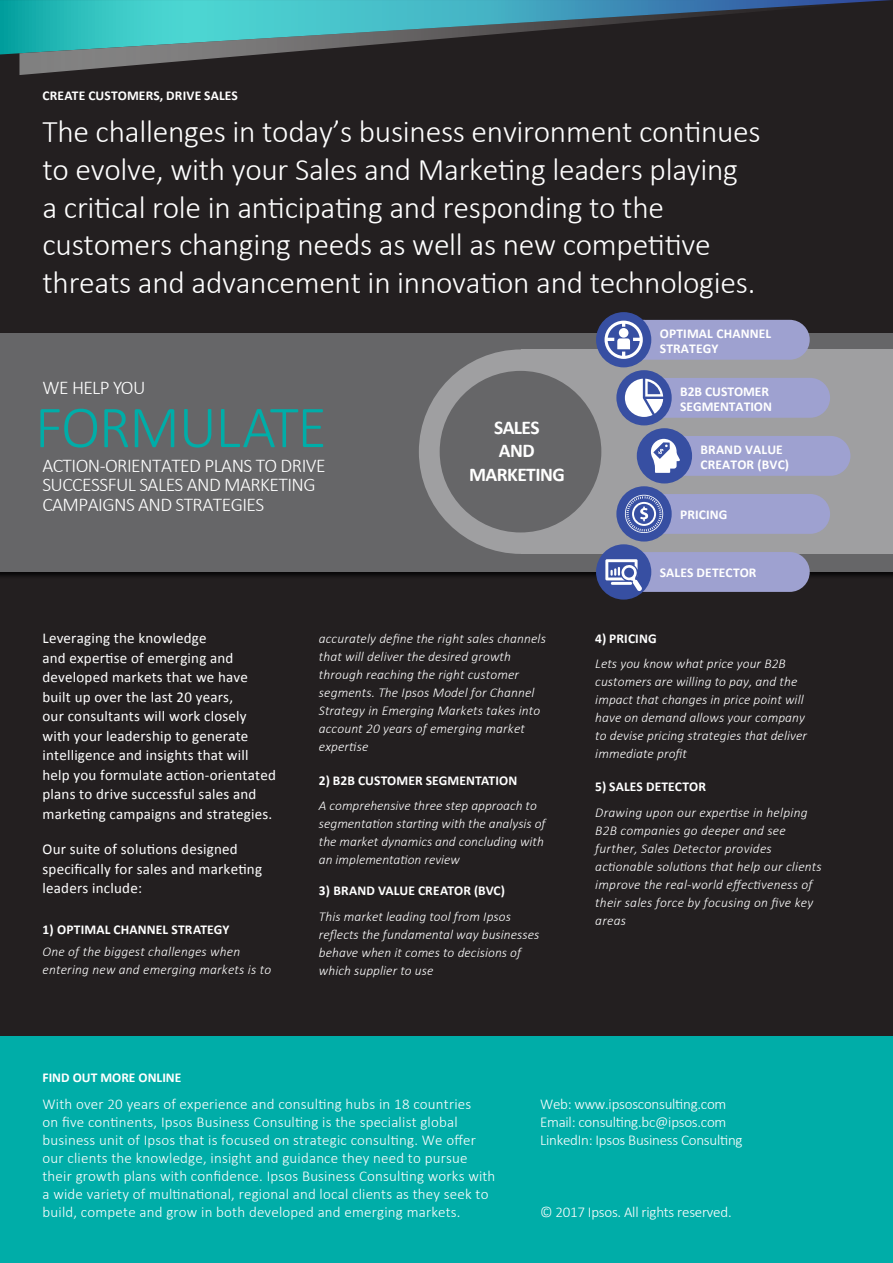
<style>
.page{position:relative;width:893px;height:1263px;background:#fff}
.page>*{position:absolute;margin:0;border:0;box-sizing:border-box;transform-origin:0 0}
.t1{font:300 60px "Calibri";letter-spacing:-.025em;color:#00ada8}
.t2{font:300 31.5px/37.8px "Calibri";letter-spacing:-.01em;color:#fff}
.t3{font:300 19.5px/19.5px "Calibri";letter-spacing:-.03em;color:#fff}
.t4{font:700 19.5px/23.4px "Calibri";letter-spacing:-.03em;color:#fff;text-align:center}
.t5{font:300 15px/18px "Calibri";letter-spacing:.015em;color:#fff}
.t6{font:15px/19.5px "Calibri";letter-spacing:.015em;color:#fff}
.t7{font:300 15px/18px "Calibri";letter-spacing:-.015em;color:#fff}
.t8{font:italic 300 13.5px/18px "Calibri";letter-spacing:.01em;color:#fff}
.t9{font:700 13.5px/15px "Calibri";letter-spacing:.01em;color:#fff}
</style>
<div class="page">
<div style="left:0;top:0;width:893px;height:1245px;background:#231f20"></div>
<svg style="left:0;top:0;width:19px;height:54px"></svg>
<svg style="left:19px;top:0;width:872px;height:75px"></svg>
<div style="left:0;top:332px;width:893px;height:247px;background:#151314"></div>
<div style="left:0;top:333px;width:893px;height:239px;background:#666668"></div>
<div style="left:419px;top:349px;width:204px;height:205px;background:#9f9fa1;border-radius:50%"></div>
<div style="left:521px;top:349px;width:372px;height:205px;background:#9f9fa1"></div>
<div style="left:440px;top:371px;width:161px;height:161px;background:#666668;border-radius:50%"></div>
<div style="left:0;top:1036px;width:893px;height:227px;background:#00ada8"></div>
<div style="left:616px;top:370px;width:56px;height:55px;background:#374fa2;border-radius:50%"></div>
<svg style="left:625px;top:378px;width:205px;height:40px"></svg>
<div style="left:616px;top:486px;width:56px;height:55px;background:#374fa2;border-radius:50%"></div>
<svg style="left:625px;top:494px;width:205px;height:40px"></svg>
<div style="left:596px;top:312px;width:55px;height:55px;background:#374fa2;border-radius:50%"></div>
<svg style="left:604px;top:320px;width:206px;height:40px"></svg>
<div style="left:637px;top:428px;width:55px;height:55px;background:#374fa2;border-radius:50%"></div>
<svg style="left:651px;top:436px;width:199px;height:40px"></svg>
<div style="left:596px;top:544px;width:55px;height:56px;background:#374fa2;border-radius:50%"></div>
<svg style="left:605px;top:552px;width:205px;height:40px"></svg>
<p class="t9" style="left:43px;top:88px;width:197px">CREATE CUSTOMERS, DRIVE SALES</p>
<p class="t2" style="left:43px;top:112px;width:720px">The challenges in today’s business environment continues to evolve, with your Sales and Marketing leaders playing a critical role in anticipating and responding to the customers changing needs as well as new competitive threats and advancement in innovation and technologies.</p>
<h3 class="t3" style="left:42px;top:378px;width:105px">WE HELP YOU</h3>
<h1 class="t1" style="left:35px;top:390px;width:293px">FORMULATE</h1>
<h3 class="t3" style="left:42px;top:455px;width:285px">ACTION-ORIENTATED PLANS TO DRIVE<br>SUCCESSFUL SALES AND MARKETING<br>CAMPAIGNS AND STRATEGIES</h3>
<h3 class="t4" style="left:469px;top:416px;width:97px">SALES<br>AND<br>MARKETING</h3>
<p class="t6" style="left:43px;top:628px;width:235px">Leveraging the knowledge<br>and expertise of emerging and developed markets that we have built up over the last 20 years,<br>our consultants will work closely with your leadership to generate intelligence and insights that will help you formulate action-orientated plans to drive successful sales and marketing campaigns and strategies.</p>
<p class="t6" style="left:43px;top:840px;width:221px">Our suite of solutions designed specifically for sales and marketing leaders include:</p>
<p class="t9" style="left:43px;top:922px;width:188px">1) OPTIMAL CHANNEL STRATEGY</p>
<p class="t8" style="left:43px;top:942px;width:230px">One of the biggest challenges when entering new and emerging markets is to</p>
<p class="t8" style="left:319px;top:629px;width:228px">accurately define the right sales channels that will deliver the desired growth through reaching the right customer segments. The Ipsos Model for Channel Strategy in Emerging Markets takes into account 20 years of emerging market expertise</p>
<p class="t9" style="left:319px;top:773px;width:200px">2) B2B CUSTOMER SEGMENTATION</p>
<p class="t8" style="left:319px;top:796px;width:228px">A comprehensive three step approach to segmentation starting with the analysis of the market dynamics and concluding with an implementation review</p>
<p class="t9" style="left:319px;top:883px;width:188px">3) BRAND VALUE CREATOR (BVC)</p>
<p class="t8" style="left:319px;top:907px;width:222px">This market leading tool from Ipsos reflects the fundamental way businesses behave when it comes to decisions of which supplier to use</p>
<p class="t9" style="left:660px;top:326px;width:113px">OPTIMAL CHANNEL<br>STRATEGY</p>
<p class="t9" style="left:680px;top:384px;width:93px">B2B CUSTOMER<br>SEGMENTATION</p>
<p class="t9" style="left:701px;top:442px;width:90px">BRAND VALUE<br>CREATOR (BVC)</p>
<p class="t9" style="left:680px;top:507px;width:49px">PRICING</p>
<p class="t9" style="left:660px;top:565px;width:98px">SALES DETECTOR</p>
<p class="t9" style="left:595px;top:631px;width:63px">4) PRICING</p>
<p class="t8" style="left:595px;top:654px;width:213px">Lets you know what price your B2B customers are willing to pay, and the impact that changes in price point will have on demand allows your company to devise pricing strategies that deliver immediate profit</p>
<p class="t9" style="left:595px;top:779px;width:112px">5) SALES DETECTOR</p>
<p class="t8" style="left:595px;top:803px;width:228px">Drawing upon our expertise in helping B2B companies go deeper and see further, Sales Detector provides actionable solutions that help our clients improve the real-world effectiveness of their sales force by focusing on five key areas</p>
<p class="t9" style="left:43px;top:1070px;width:140px">FIND OUT MORE ONLINE</p>
<p class="t5" style="left:43px;top:1094px;width:454px">With over 20 years of experience and consulting hubs in 18 countries<br>on five continents, Ipsos Business Consulting is the specialist global business unit of Ipsos that is focused on strategic consulting. We offer our clients the knowledge, insight and guidance they need to pursue their growth plans with confidence. Ipsos Business Consulting works with a wide variety of multinational, regional and local clients as they seek to build, compete and grow in both developed and emerging markets.</p>
<p class="t7" style="left:540px;top:1094px;width:204px">Web: www.ipsosconsulting.com<br>Email: consulting.bc@ipsos.com<br>LinkedIn: Ipsos Business Consulting</p>
<p class="t7" style="left:540px;top:1202px;width:193px">© 2017 Ipsos. All rights reserved.</p>
</div>
